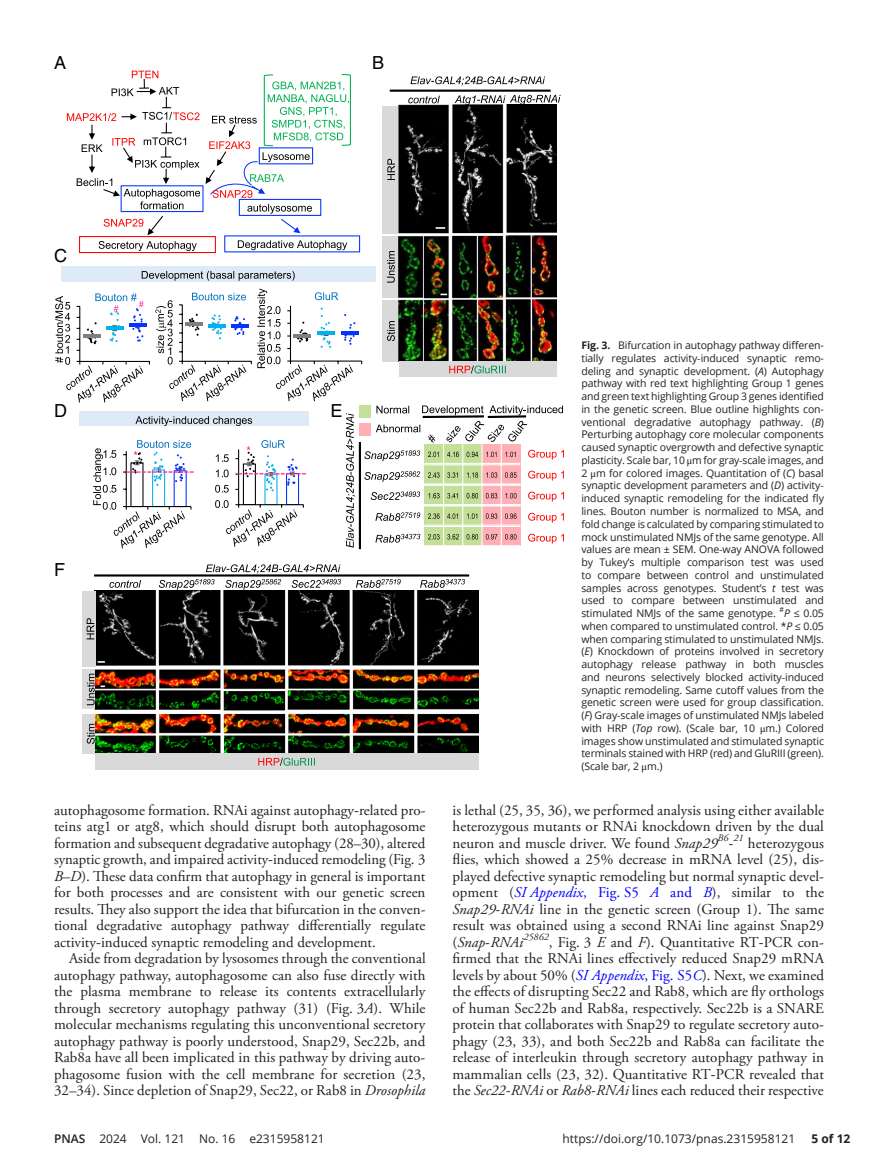
<style>
.page{position:relative;width:878px;height:1175px;background:#fff}
.page>*{position:absolute;margin:0;border:0;box-sizing:border-box;transform-origin:0 0}
.t1{font:18px "Helvetica";color:#000}
.t2{font:15px/16.5px "Adobe Garamond Pro";letter-spacing:.005em;color:#231f20;text-align:justify}
.t3{font:italic 15px "STIX";color:#231f20}
.t4{font:12px "Open Sans";color:#231f20}
.t5{font:700 12px "Open Sans";color:#231f20}
.t6{font:10.5px/12.8px "Open Sans";letter-spacing:-.01em;color:#231f20;text-align:justify}
.t7{font:italic 10.05px "Adobe Garamond Pro";letter-spacing:.005em;color:#231f20}
.t8{font:7.05px "Open Sans";color:#231f20}
.s1{font-family:"STIX"}
.s2{font-style:italic}
.s3{font-weight:700}
.s4{font-style:italic;color:#00f}
.s5{color:#00f}
.s6{font-family:"STIX";font-style:italic}
.s7{font-weight:600}
</style>
<div class="page">
<img style="left:95px;top:590px;width:383px;height:163px">
<img style="left:398px;top:105px;width:158px;height:256px">
<hr style="left:290px;top:360px;width:71px;height:1px;background:#000">
<hr style="left:341px;top:331px;width:17px;height:4px;background:#0432ff">
<hr style="left:80px;top:361px;width:69px;height:1px;background:#000">
<hr style="left:129px;top:324px;width:18px;height:3px;background:#0432ff">
<svg style="left:55px;top:293px;width:88px;height:110px"></svg>
<div style="left:61px;top:266px;width:314px;height:16px;background:#deebf7"></div>
<svg style="left:142px;top:271px;width:152px;height:10px"></svg>
<div style="left:79px;top:236px;width:137px;height:17px;border:1px solid #f00"></div>
<svg style="left:67px;top:71px;width:284px;height:180px"></svg>
<div style="left:79px;top:412px;width:230px;height:14px;background:#deebf7"></div>
<svg style="left:135px;top:416px;width:117px;height:10px"></svg>
<div style="left:243px;top:463px;width:13px;height:42px;border:1px solid #000"></div>
<div style="left:286px;top:473px;width:13px;height:32px;border:1px solid #0432ff"></div>
<hr style="left:238px;top:449px;width:1px;height:56px;background:#000">
<hr style="left:238px;top:504px;width:65px;height:1px;background:#000">
<svg style="left:215px;top:485px;width:13px;height:7px"></svg>
<svg style="left:216px;top:469px;width:12px;height:8px"></svg>
<svg style="left:216px;top:454px;width:12px;height:8px"></svg>
<svg style="left:215px;top:500px;width:82px;height:47px"></svg>
<svg style="left:235px;top:440px;width:71px;height:51px"></svg>
<svg style="left:93px;top:440px;width:101px;height:109px"></svg>
<div style="left:359px;top:406px;width:12px;height:12px;background:#c3df98"></div>
<div style="left:359px;top:423px;width:12px;height:12px;background:#ffb0b6"></div>
<svg style="left:454px;top:95px;width:106px;height:10px"></svg>
<div style="left:382px;top:236px;width:16px;height:62px;background:#d9d9d9"></div>
<svg style="left:387px;top:251px;width:7px;height:32px"></svg>
<div style="left:382px;top:300px;width:16px;height:61px;background:#d9d9d9"></div>
<svg style="left:387px;top:321px;width:8px;height:20px"></svg>
<div style="left:382px;top:106px;width:16px;height:127px;background:#d9d9d9"></div>
<svg style="left:387px;top:159px;width:8px;height:21px"></svg>
<div style="left:398px;top:361px;width:158px;height:15px;background:#d9d9d9"></div>
<svg style="left:449px;top:365px;width:56px;height:8px"></svg>
<svg style="left:410px;top:76px;width:135px;height:10px"></svg>
<hr style="left:389px;top:90px;width:161px;height:2px;background:#000">
<svg style="left:364px;top:405px;width:199px;height:141px"></svg>
<svg style="left:149px;top:288px;width:206px;height:113px"></svg>
<div style="left:82px;top:669px;width:13px;height:40px;background:#d9d9d9"></div>
<div style="left:82px;top:714px;width:13px;height:39px;background:#d9d9d9"></div>
<svg style="left:87px;top:724px;width:8px;height:20px"></svg>
<hr style="left:94px;top:574px;width:375px;height:2px;background:#000">
<div style="left:95px;top:753px;width:383px;height:16px;background:#d9d9d9"></div>
<svg style="left:258px;top:758px;width:57px;height:7px"></svg>
<svg style="left:356px;top:579px;width:44px;height:9px"></svg>
<svg style="left:159px;top:579px;width:55px;height:11px"></svg>
<svg style="left:420px;top:579px;width:45px;height:9px"></svg>
<svg style="left:225px;top:579px;width:56px;height:11px"></svg>
<svg style="left:291px;top:579px;width:50px;height:9px"></svg>
<svg style="left:87px;top:673px;width:18px;height:32px"></svg>
<svg style="left:109px;top:580px;width:32px;height:8px"></svg>
<svg style="left:206px;top:564px;width:134px;height:9px"></svg>
<div style="left:82px;top:591px;width:13px;height:76px;background:#d9d9d9"></div>
<svg style="left:87px;top:618px;width:7px;height:21px"></svg>
<hr style="left:359px;top:442px;width:2px;height:107px;background:#000">
<svg style="left:346px;top:413px;width:9px;height:134px"></svg>
<svg style="left:408px;top:96px;width:31px;height:7px"></svg>
<svg style="left:435px;top:227px;width:10px;height:2px"></svg>
<p class="t1" style="left:54px;top:53px;width:14px">A</p>
<p class="t1" style="left:372px;top:53px;width:14px">B</p>
<p class="t1" style="left:54px;top:245px;width:14px">C</p>
<p class="t1" style="left:54px;top:400px;width:14px">D</p>
<p class="t1" style="left:54px;top:559px;width:12px">F</p>
<p class="t1" style="left:330px;top:400px;width:14px">E</p>
<p class="t2" style="left:54px;top:802px;width:373px">autophagosome formation. RNAi against autophagy<span class="s1">-</span>related pro&shy;teins atg1 or atg8, which should disrupt both autophagosome formation and subsequent degradative autophagy (28–30), altered synaptic growth, and impaired activity<span class="s1">-</span>induced remodeling (Fig. 3<br><span class="s2">B</span>–<span class="s2">D</span>). These data confirm that autophagy in general is important for both processes and are consistent with our genetic screen results. They also support the idea that bifurcation in the conven&shy;tional degradative autophagy pathway differentially regulate activity<span class="s1">-</span>induced synaptic remodeling and development.</p>
<p class="t2" style="left:54px;top:950px;width:373px;text-indent:15px">Aside from degradation by lysosomes through the conventional autophagy pathway, autophagosome can also fuse directly with the plasma membrane to release its contents extracellularly through secretory autophagy pathway (31) (Fig. 3<span class="s2">A</span>). While molecular mechanisms regulating this unconventional secretory autophagy pathway is poorly understood, Snap29, Sec22b, and Rab8a have all been implicated in this pathway by driving auto&shy;phagosome fusion with the cell membrane for secretion (23, 32–34). Since depletion of Snap29, Sec22, or Rab8 in <span class="s2">Drosophila</span></p>
<p class="t6" style="left:581px;top:339px;width:244px"><span class="s3">Fig. 3.</span> Bifurcation in autophagy pathway differen&shy;tially regulates activity<span class="s1">-</span>induced synaptic remo&shy;deling and synaptic development. (<span class="s2">A</span>) Autophagy pathway with red text highlighting Group 1 genes and green text highlighting Group 3 genes identified in the genetic screen. Blue outline highlights con&shy;ventional degradative autophagy pathway. (<span class="s2">B</span>)<br>Perturbing autophagy core molecular components caused synaptic overgrowth and defective synaptic plasticity. Scale bar, 10 <span class="s1">μ</span>m for gray<span class="s1">-</span>scale images, and 2 <span class="s1">μ</span>m for colored images. Quantitation of (<span class="s2">C</span>) basal synaptic development parameters and (<span class="s2">D</span>) activity&shy;induced synaptic remodeling for the indicated fly lines. Bouton number is normalized to MSA, and fold change is calculated by comparing stimulated to mock unstimulated NMJs of the same genotype. All values are mean ± SEM. One<span class="s1">-</span>way ANOVA followed by Tukey’s multiple comparison test was used to compare between control and unstimulated samples across genotypes. Student’s <span class="s2">t</span> test was used to compare between unstimulated and stimulated NMJs of the same genotype.</p>
<p class="t8" style="left:779px;top:605px;width:6px">#</p>
<p class="t6" style="left:581px;top:606px;width:244px;text-indent:202px"><span class="s2">P</span> ≤ 0.05 when compared to unstimulated control. *<span class="s2">P</span> ≤ 0.05 when comparing stimulated to unstimulated NMJs. (<span class="s2">E</span>) Knockdown of proteins involved in secretory autophagy release pathway in both muscles and neurons selectively blocked activity<span class="s1">-</span>induced synaptic remodeling. Same cutoff values from the genetic screen were used for group classification. (<span class="s2">F</span>) Gray<span class="s1">-</span>scale images of unstimulated NMJs labeled with HRP (<span class="s2">Top</span> row). (Scale bar, 10 <span class="s1">μ</span>m.) Colored images show unstimulated and stimulated synaptic terminals stained with HRP (red) and GluRIII (green). (Scale bar, 2 <span class="s1">μ</span>m.)</p>
<p class="t2" style="left:452px;top:802px;width:373px">is lethal (25, 35, 36), we performed analysis using either available heterozygous mutants or RNAi knockdown driven by the dual neuron and muscle driver. We found <span class="s2">Snap29</span></p>
<p class="t7" style="left:717px;top:831px;width:12px">B6</p>
<p class="t3" style="left:728px;top:832px;width:6px">-</p>
<p class="t7" style="left:733px;top:831px;width:12px">21</p>
<p class="t2" style="left:452px;top:835px;width:373px;text-indent:295px">heterozygous flies, which showed a 25% decrease in mRNA level (25), dis&shy;played defective synaptic remodeling but normal synaptic devel&shy;opment (<span class="s4">SI Appendix</span><span class="s5">, Fig. S5</span> <span class="s4">A</span> <span class="s5">and</span> <span class="s4">B</span>), similar to the <span class="s2">Snap29</span><span class="s6">-</span><span class="s2">RNAi</span> line in the genetic screen (Group 1). The same result was obtained using a second RNAi line against Snap29 (<span class="s2">Snap</span><span class="s6">-</span><span class="s2">RNAi</span></p>
<p class="t7" style="left:523px;top:930px;width:27px">25862</p>
<p class="t2" style="left:452px;top:934px;width:373px;text-indent:96px">, Fig. 3 <span class="s2">E</span> and <span class="s2">F</span>). Quantitative RT<span class="s1">-</span>PCR con&shy;firmed that the RNAi lines effectively reduced Snap29 mRNA levels by about 50% (<span class="s4">SI Appendix</span><span class="s5">, Fig. S5</span><span class="s4">C</span>). Next, we examined the effects of disrupting Sec22 and Rab8, which are fly orthologs of human Sec22b and Rab8a, respectively. Sec22b is a SNARE protein that collaborates with Snap29 to regulate secretory auto&shy;phagy (23, 33), and both Sec22b and Rab8a can facilitate the release of interleukin through secretory autophagy pathway in mammalian cells (23, 32). Quantitative RT<span class="s1">-</span>PCR revealed that the <span class="s2">Sec22</span><span class="s6">-</span><span class="s2">RNAi</span> or <span class="s2">Rab8</span><span class="s6">-</span><span class="s2">RNAi</span> lines each reduced their respective</p>
<p class="t4" style="left:54px;top:1130px;width:272px"><span class="s7">PNAS</span> 2024 Vol. 121 No. 16 e2315958121</p>
<p class="t4" style="left:562px;top:1130px;width:234px">https://doi.org/10.1073/pnas.2315958121</p>
<p class="t5" style="left:811px;top:1130px;width:40px">5 of 12</p>
</div>
